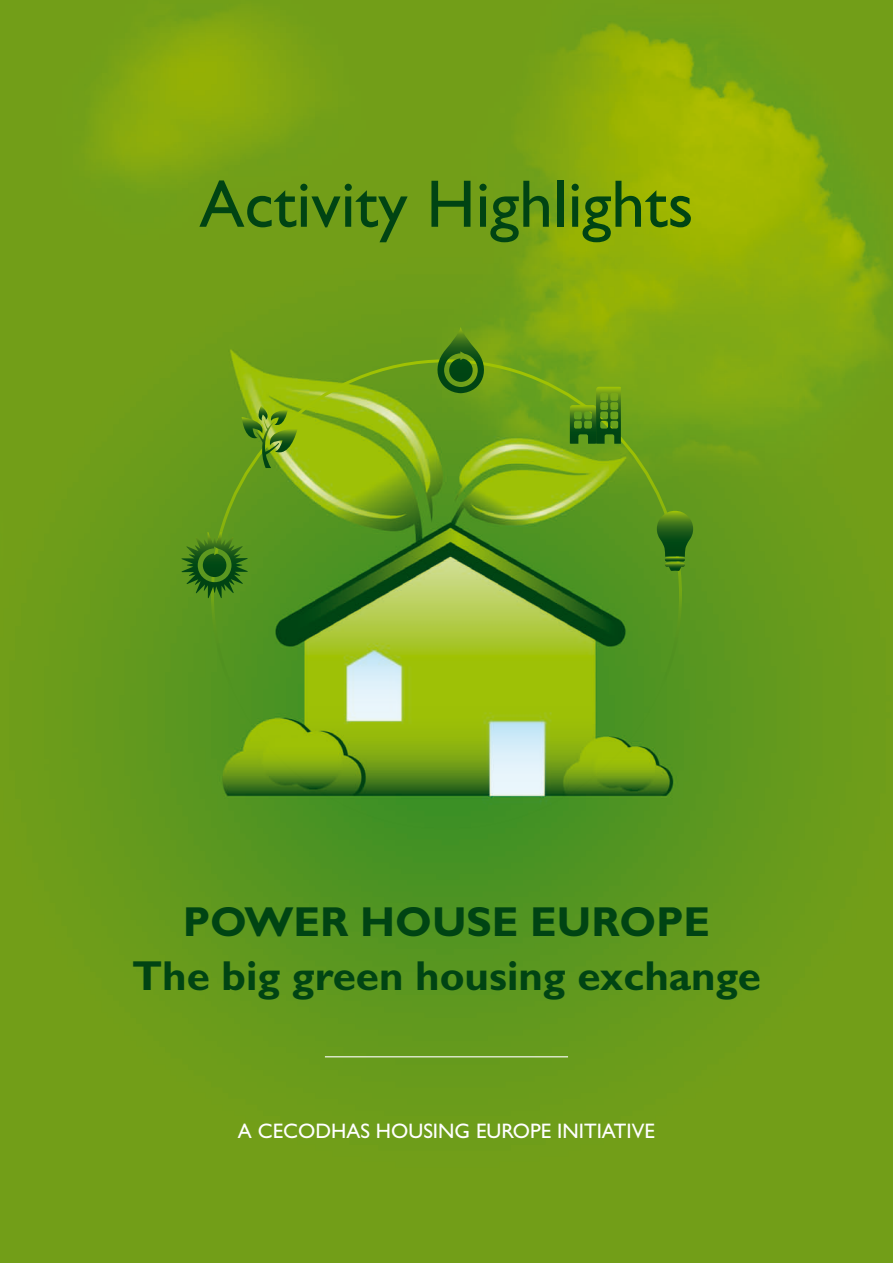
<style>
.page{position:relative;width:893px;height:1263px;background:#fff}
.page>*{position:absolute;margin:0;border:0;box-sizing:border-box;transform-origin:0 0}
.t1{font:67.5px "Gill Sans Std";color:#004413}
.t2{font:700 42px/54px "Gill Sans Std";color:#004413;text-align:center}
.t3{font:21px "Gill Sans Std";color:#fff}
</style>
<div class="page">
<img style="left:0;top:0;width:893px;height:1263px">
<svg style="left:242px;top:406px;width:56px;height:62px;background:#719e1f"></svg>
<svg style="left:657px;top:511px;width:36px;height:60px;background:#3a7619"></svg>
<svg style="left:570px;top:387px;width:51px;height:57px;background:#4b8417"></svg>
<svg style="left:181px;top:531px;width:67px;height:68px;background:#3f7c1b"></svg>
<svg style="left:430px;top:327px;width:62px;height:66px;background:#4d8317"></svg>
<hr style="left:325px;top:1056px;width:243px;height:1px;background:#fff">
<h1 class="t1" style="left:199px;top:165px;width:496px">ACTIVITY HIGHLIGHTS</h1>
<p class="t2" style="left:132px;top:894px;width:630px">POWER HOUSE EUROPE<br>The big green housing exchange</p>
<p class="t3" style="left:238px;top:1119px;width:416px">A CECODHAS HOUSING EUROPE INITIATIVE</p>
</div>
